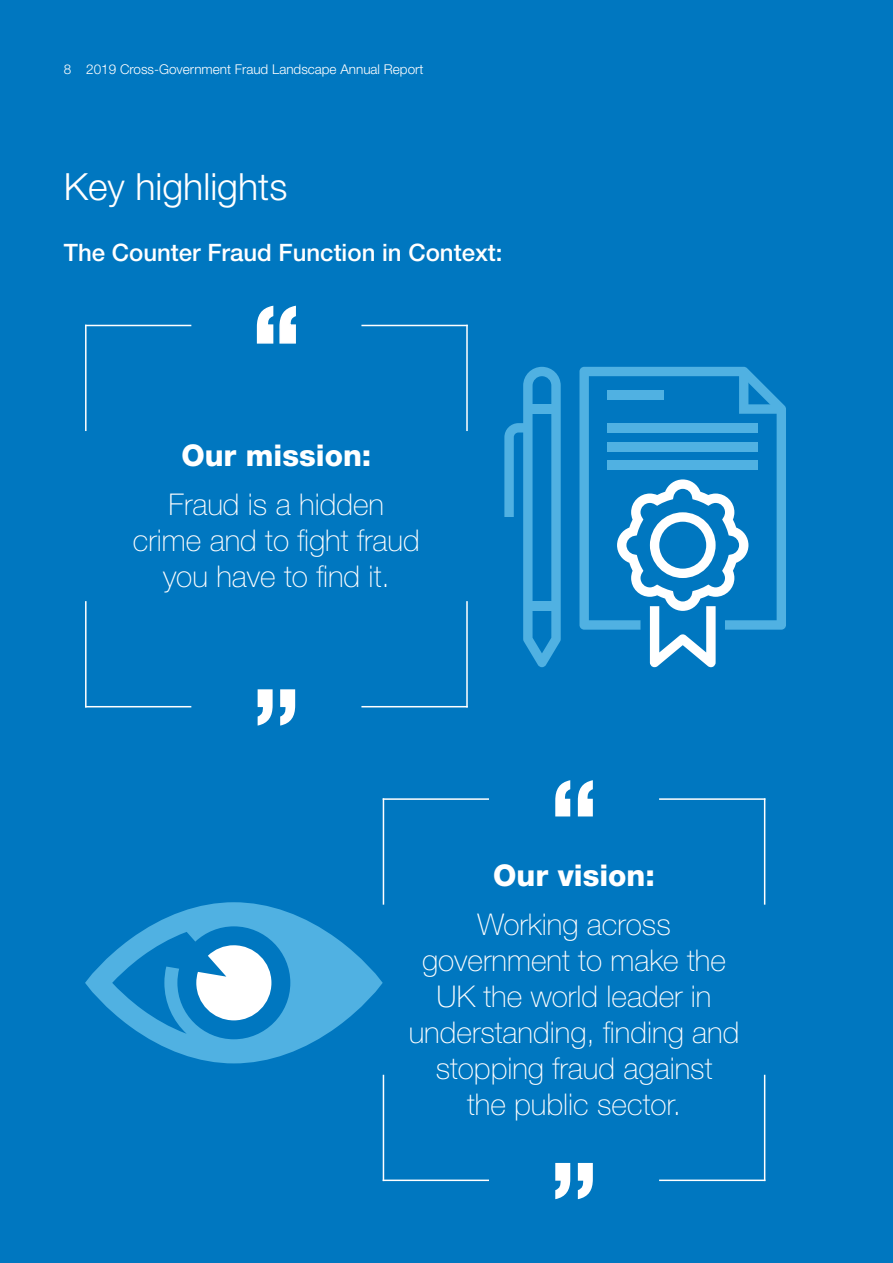
<style>
.page{position:relative;width:893px;height:1263px;background:#0077c0}
.page>*{position:absolute;margin:0;border:0;box-sizing:border-box;transform-origin:0 0}
.A_Heading{font:300 37.5px "Helvetica Neue";color:#fff}
.t1{font:100 30px/36px "Helvetica Neue";color:#fff;text-align:center}
.Contents_Level_1{font:500 24px "Helvetica Neue";color:#fff}
.Running_Header{font:300 13.5px "Helvetica Neue";color:#fff}
.s1{font-weight:800}
</style>
<div class="page">
<hr style="left:383px;top:798px;width:1px;height:107px;background:#fff">
<hr style="left:383px;top:798px;width:106px;height:2px;background:#fff">
<hr style="left:764px;top:798px;width:1px;height:107px;background:#fff">
<hr style="left:659px;top:798px;width:106px;height:2px;background:#fff">
<hr style="left:383px;top:1075px;width:1px;height:106px;background:#fff">
<hr style="left:383px;top:1179px;width:106px;height:2px;background:#fff">
<hr style="left:764px;top:1075px;width:1px;height:106px;background:#fff">
<hr style="left:659px;top:1179px;width:106px;height:2px;background:#fff">
<svg style="left:555px;top:780px;width:38px;height:36px"></svg>
<svg style="left:555px;top:1163px;width:38px;height:36px"></svg>
<hr style="left:85px;top:325px;width:2px;height:106px;background:#fff">
<hr style="left:85px;top:325px;width:106px;height:1px;background:#fff">
<hr style="left:466px;top:325px;width:2px;height:106px;background:#fff">
<hr style="left:361px;top:325px;width:107px;height:1px;background:#fff">
<hr style="left:85px;top:601px;width:2px;height:106px;background:#fff">
<hr style="left:85px;top:706px;width:106px;height:1px;background:#fff">
<hr style="left:466px;top:601px;width:2px;height:106px;background:#fff">
<hr style="left:361px;top:706px;width:107px;height:1px;background:#fff">
<svg style="left:256px;top:305px;width:40px;height:39px"></svg>
<svg style="left:258px;top:689px;width:37px;height:37px"></svg>
<svg style="left:85px;top:902px;width:298px;height:161px"></svg>
<svg style="left:112px;top:926px;width:244px;height:113px"></svg>
<svg style="left:579px;top:367px;width:207px;height:263px"></svg>
<svg style="left:617px;top:479px;width:131px;height:188px"></svg>
<svg style="left:504px;top:367px;width:57px;height:300px"></svg>
<div style="left:608px;top:390px;width:56px;height:10px;background:#50b1e2"></div>
<div style="left:608px;top:423px;width:150px;height:9px;background:#50b1e2"></div>
<div style="left:608px;top:442px;width:150px;height:9px;background:#50b1e2"></div>
<div style="left:608px;top:461px;width:150px;height:9px;background:#50b1e2"></div>
<p class="Running_Header" style="left:64px;top:61px;width:361px">8 2019 Cross-Government Fraud Landscape Annual Report</p>
<p class="A_Heading" style="left:64px;top:163px;width:225px">Key highlights</p>
<p class="Contents_Level_1" style="left:64px;top:238px;width:440px">The Counter Fraud Function in Context:</p>
<p class="t1" style="left:169px;top:431px;width:217px;line-height:48.8px"><span class="s1">Our mission:<br></span>Fraud is a hidden</p>
<p class="t1" style="left:133px;top:522px;width:288px">crime and to fight fraud you have to find it.</p>
<p class="t1" style="left:477px;top:851px;width:195px;line-height:48.8px"><span class="s1">Our vision:<br></span>Working across</p>
<p class="t1" style="left:409px;top:942px;width:332px">government to make the<br>UK the world leader in understanding, finding and stopping fraud against<br>the public sector.</p>
</div>
